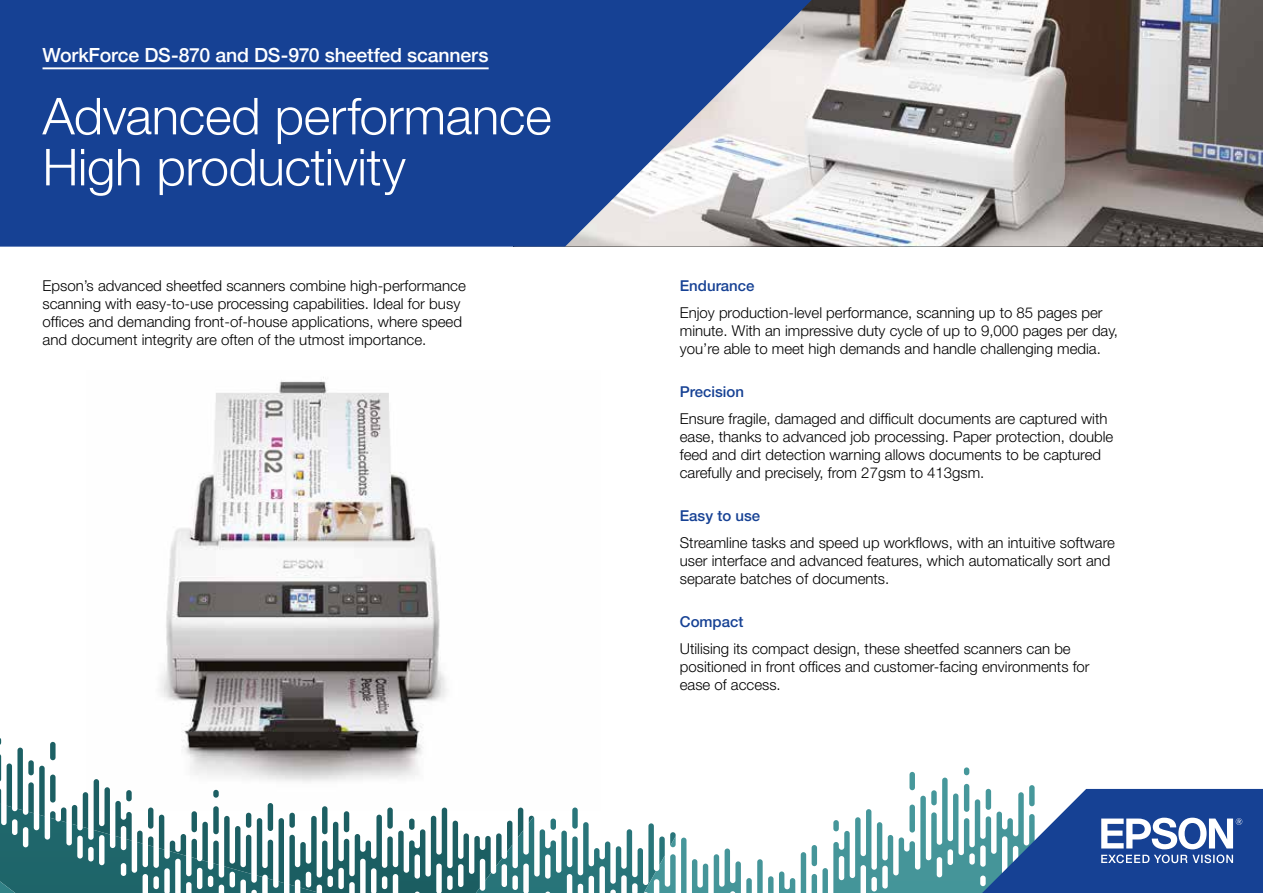
<style>
.page{position:relative;width:1263px;height:893px;background:#fff}
.page>*{position:absolute;margin:0;border:0;box-sizing:border-box;transform-origin:0 0}
.t1{font:300 51px/51px "Helvetica Neue";letter-spacing:-.005em;color:#fff}
.t2{font:500 19.5px "Helvetica Neue";letter-spacing:-.01em;color:#fff}
.t3{font:300 15px/18px "Helvetica Neue LT Pro";color:#000}
.t4{font:500 15px "Helvetica Neue LT Pro";color:#164194}
</style>
<div class="page">
<img style="left:882px;top:0;width:381px;height:247px">
<svg style="left:0;top:0;width:882px;height:247px;background:#4061a1"></svg>
<img style="left:160px;top:377px;width:287px;height:371px">
<hr style="left:43px;top:67px;width:446px;height:2px;background:#fff">
<svg style="left:414px;top:748px;width:62px;height:129px"></svg>
<svg style="left:0;top:738px;width:414px;height:155px"></svg>
<svg style="left:476px;top:767px;width:787px;height:126px"></svg>
<h2 class="t2" style="left:43px;top:39px;width:447px">WorkForce DS-870 and DS-970 sheetfed scanners</h2>
<h1 class="t1" style="left:43px;top:87px;width:511px">Advanced performance<br>High productivity</h1>
<p class="t3" style="left:43px;top:277px;width:425px">Epson’s advanced sheetfed scanners combine high-performance scanning with easy-to-use processing capabilities. Ideal for busy offices and demanding front-of-house applications, where speed and document integrity are often of the utmost importance.</p>
<p class="t4" style="left:680px;top:277px;width:76px">Endurance</p>
<p class="t3" style="left:680px;top:303px;width:440px">Enjoy production-level performance, scanning up to 85 pages per minute. With an impressive duty cycle of up to 9,000 pages per day, you’re able to meet high demands and handle challenging media.</p>
<p class="t4" style="left:680px;top:383px;width:66px">Precision</p>
<p class="t3" style="left:680px;top:409px;width:435px">Ensure fragile, damaged and difficult documents are captured with ease, thanks to advanced job processing. Paper protection, double feed and dirt detection warning allows documents to be captured carefully and precisely, from 27gsm to 413gsm.</p>
<p class="t4" style="left:680px;top:507px;width:82px">Easy to use</p>
<p class="t3" style="left:680px;top:533px;width:437px">Streamline tasks and speed up workflows, with an intuitive software user interface and advanced features, which automatically sort and separate batches of documents.</p>
<p class="t4" style="left:680px;top:613px;width:65px">Compact</p>
<p class="t3" style="left:680px;top:639px;width:411px">Utilising its compact design, these sheetfed scanners can be positioned in front offices and customer-facing environments for ease of access.</p>
</div>
